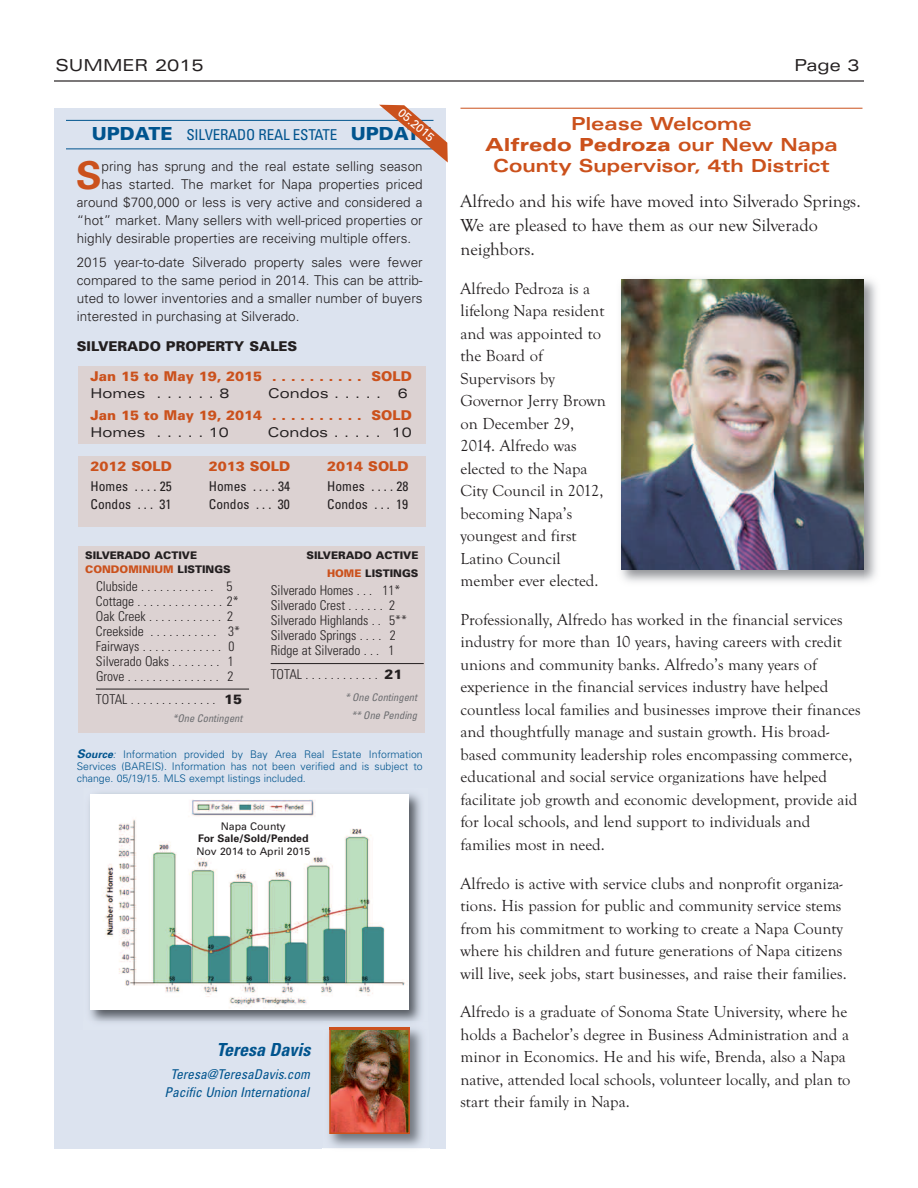
<style>
.page{position:relative;width:918px;height:1188px;background:#fff}
.page>*{position:absolute;margin:0;border:0;box-sizing:border-box;transform-origin:0 0}
.t1{font:700 38.4px "Univers";color:#cb511c}
.t2{font:18px/24px "Goudy Old Style T";color:#231f20}
.t3{font:700 expanded 18px/21px "Univers";color:#cb511c;text-align:center}
.t4{font:italic 700 condensed 18px "Univers";color:#00548e}
.t5{font:16.5px/22.5px "Goudy Old Style T";color:#231f20}
.t6{font:expanded 16.5px "Univers";color:#231f20}
.t7{font:condensed 15px "Univers";letter-spacing:-.015em;color:#00548e}
.t8{font:300 13.5px/18px "Univers";color:#231f20;text-align:justify}
.t9{font:300 condensed 13.5px/15px "Univers";color:#231f20}
.t10{font:900 13.5px "Univers";color:#cb511c}
.t11{font:condensed 13.5px/18px "Univers";color:#231f20}
.t12{font:expanded 13.5px "Univers";color:#231f20}
.t13{font:italic condensed 13.5px/18px "Univers";color:#00548e;text-align:center}
.t14{font:900 13.5px "Univers";color:#231f20}
.t15{font:12px "Univers";color:#fff}
.t16{font:300 10.5px/12px "Univers";color:#00548e;text-align:justify}
.t17{font:900 10.5px/13.5px "Univers";color:#231f20}
.t18{font:italic condensed 10.5px/18px "Univers";color:#6c6d70;text-align:center}
.t19{font:10.5px "Univers";color:#231f20}
.t20{font:700 10.5px "Univers";color:#231f20}
.s1{font-weight:900;font-stretch:normal;font-size:18px}
.s2{color:#cb511c}
.s3{font-weight:900;font-stretch:normal}
.s4{font-weight:700;font-style:italic;font-size:12px}
.s5{font-weight:700;font-style:italic}
.s6{font-style:italic}
.s7{font-weight:900}
</style>
<div class="page">
<hr style="left:54px;top:80px;width:810px;height:2px;background:#231f20">
<div style="left:54px;top:108px;width:392px;height:1040px;background:#dce3ef"></div>
<hr style="left:66px;top:120px;width:368px;height:1px;background:#00548e">
<hr style="left:66px;top:149px;width:368px;height:1px;background:#00548e">
<div style="left:78px;top:366px;width:348px;height:78px;background:#dcd2d2"></div>
<div style="left:78px;top:546px;width:347px;height:187px;background:#dcd2d2"></div>
<hr style="left:96px;top:689px;width:153px;height:1px;background:#231f20">
<hr style="left:271px;top:663px;width:153px;height:1px;background:#231f20">
<div style="left:78px;top:456px;width:348px;height:71px;background:#dcd2d2"></div>
<svg style="left:379px;top:105px;width:69px;height:58px"></svg>
<img style="left:329px;top:1029px;width:94px;height:120px">
<img style="left:332px;top:1031px;width:75px;height:100px">
<div style="left:329px;top:1028px;width:81px;height:106px;border:2px solid #cb511c"></div>
<img style="left:89px;top:793px;width:332px;height:235px">
<img style="left:329px;top:1028px;width:81px;height:1px">
<img style="left:90px;top:795px;width:319px;height:215px">
<hr style="left:460px;top:108px;width:402px;height:1px;background:#cb511c">
<img style="left:621px;top:279px;width:256px;height:303px">
<img style="left:621px;top:280px;width:243px;height:290px">
<p class="t6" style="left:56px;top:59px;width:150px">SUMMER 2015</p>
<p class="t6" style="left:794px;top:59px;width:67px">Page 3</p>
<p class="t15" style="left:403px;top:107px;width:45px;rotate:41deg">05.2015</p>
<p class="t7" style="left:92px;top:129px;width:341px"><span class="s1">UPDATE</span> SILVERADO REAL ESTATE <span class="s1">UPDATE</span></p>
<h1 class="t1" style="left:76px;top:161px;width:27px">S</h1>
<p class="t8" style="left:102px;top:159px;width:323px">pring has sprung and the real estate selling season</p>
<p class="t8" style="left:101px;top:177px;width:323px">has started. The market for Napa properties priced</p>
<p class="t8" style="left:77px;top:195px;width:347px">around $700,000 or less is very active and considered a</p>
<p class="t8" style="left:77px;top:213px;width:347px">“hot” market. Many sellers with well-priced properties or</p>
<p class="t8" style="left:77px;top:231px;width:336px">highly desirable properties are receiving multiple offers.</p>
<p class="t8" style="left:77px;top:254px;width:347px">2015 year-to-date Silverado property sales were fewer compared to the same period in 2014. This can be attrib&shy;uted to lower inventories and a smaller number of buyers interested in purchasing at Silverado.</p>
<p class="t14" style="left:77px;top:342px;width:222px">SILVERADO PROPERTY SALES</p>
<p class="t10" style="left:91px;top:372px;width:323px">Jan15toMay19,2015 .......... SOLD</p>
<p class="t12" style="left:91px;top:388px;width:140px">Homes ......8</p>
<p class="t12" style="left:268px;top:388px;width:141px">Condos..... 6</p>
<p class="t10" style="left:91px;top:411px;width:323px">Jan15toMay19,2014 .......... SOLD</p>
<p class="t12" style="left:91px;top:427px;width:140px">Homes .....10</p>
<p class="t12" style="left:267px;top:427px;width:146px">Condos . . . . . 10</p>
<p class="t10" style="left:91px;top:462px;width:83px">2012 SOLD</p>
<p class="t11" style="left:91px;top:478px;width:83px">Homes . . . . 25<br>Condos . . . 31</p>
<p class="t10" style="left:209px;top:462px;width:83px">2013 SOLD</p>
<p class="t11" style="left:209px;top:478px;width:83px">Homes . . . . 34<br>Condos . . . 30</p>
<p class="t10" style="left:327px;top:462px;width:83px">2014 SOLD</p>
<p class="t11" style="left:327px;top:478px;width:83px">Homes . . . . 28<br>Condos . . . 19</p>
<p class="t17" style="left:85px;top:550px;width:147px">SILVERADO ACTIVE<br><span class="s2">CONDOMINIUM</span> LISTINGS</p>
<p class="t9" style="left:96px;top:580px;width:146px">Clubside............ 5<br>Cottage..............2*<br>OakCreek............ 2<br>Creekside ........... 3*<br>Fairways............. 0<br>Silverado Oaks . . . . . . . . 1<br>Grove............... 2</p>
<p class="t9" style="left:96px;top:693px;width:148px">TOTAL.............. <span class="s3">15</span></p>
<p class="t18" style="left:173px;top:710px;width:71px">*One Contingent</p>
<p class="t17" style="left:306px;top:548px;width:113px;line-height:18px;text-align:right">SILVERADO ACTIVE<br><span class="s2">HOME</span> LISTINGS</p>
<p class="t9" style="left:271px;top:584px;width:138px">Silverado Homes . . . 11*<br>Silverado Crest . . . . . . 2<br>Silverado Highlands . . 5**<br>Silverado Springs . . . . 2<br>Ridge at Silverado . . . 1</p>
<p class="t9" style="left:271px;top:668px;width:133px">TOTAL............ <span class="s3">21</span></p>
<p class="t18" style="left:345px;top:689px;width:73px">* One Contingent ** One Pending</p>
<p class="t16" style="left:77px;top:749px;width:347px"><span class="s4">S</span><span class="s5">ource</span><span class="s6">:</span> Information provided by Bay Area Real Estate Information Services (BAREIS). Information has not been verified and is subject to change. 05/19/15. MLS exempt listings included.</p>
<p class="t19" style="left:221px;top:822px;width:67px">Napa County</p>
<p class="t20" style="left:198px;top:835px;width:112px">For Sale/Sold/Pended</p>
<p class="t19" style="left:196px;top:847px;width:115px">Nov 2014 to April 2015</p>
<p class="t4" style="left:217px;top:1043px;width:96px">Teresa Davis</p>
<p class="t13" style="left:165px;top:1066px;width:147px">Teresa@TeresaDavis.com<br>Pacific Union International</p>
<p class="t3" style="left:485px;top:115px;width:354px">Please Welcome<br><span class="s7">Alfredo Pedroza</span> our New Napa<br>County Supervisor, 4th District</p>
<p class="t2" style="left:460px;top:189px;width:402px">Alfredo and his wife have moved into Silverado Springs.<br>We are pleased to have them as our new Silverado neighbors.</p>
<p class="t5" style="left:460px;top:277px;width:147px">Alfredo Pedroza is a lifelong Napa resident and was appointed to the Board of<br>Supervisors by<br>Governor Jerry Brown on December 29,<br>2014. Alfredo was elected to the Napa<br>City Council in 2012, becoming Napa’s youngest and first<br>Latino Council member ever elected.</p>
<p class="t5" style="left:460px;top:608px;width:402px">Professionally, Alfredo has worked in the financial services industry for more than 10 years, having careers with credit unions and community banks. Alfredo’s many years of experience in the financial services industry have helped countless local families and businesses improve their finances and thoughtfully manage and sustain growth. His broad&shy;based community leadership roles encompassing commerce, educational and social service organizations have helped facilitate job growth and economic development, provide aid for local schools, and lend support to individuals and families most in need.</p>
<p class="t5" style="left:460px;top:872px;width:388px">Alfredo is active with service clubs and nonprofit organiza&shy;tions. His passion for public and community service stems from his commitment to working to create a Napa County where his children and future generations of Napa citizens will live, seek jobs, start businesses, and raise their families.</p>
<p class="t5" style="left:460px;top:1000px;width:392px">Alfredo is a graduate of Sonoma State University, where he holds a Bachelor’s degree in Business Administration and a minor in Economics. He and his wife, Brenda, also a Napa native, attended local schools, volunteer locally, and plan to start their family in Napa.</p>
</div>
